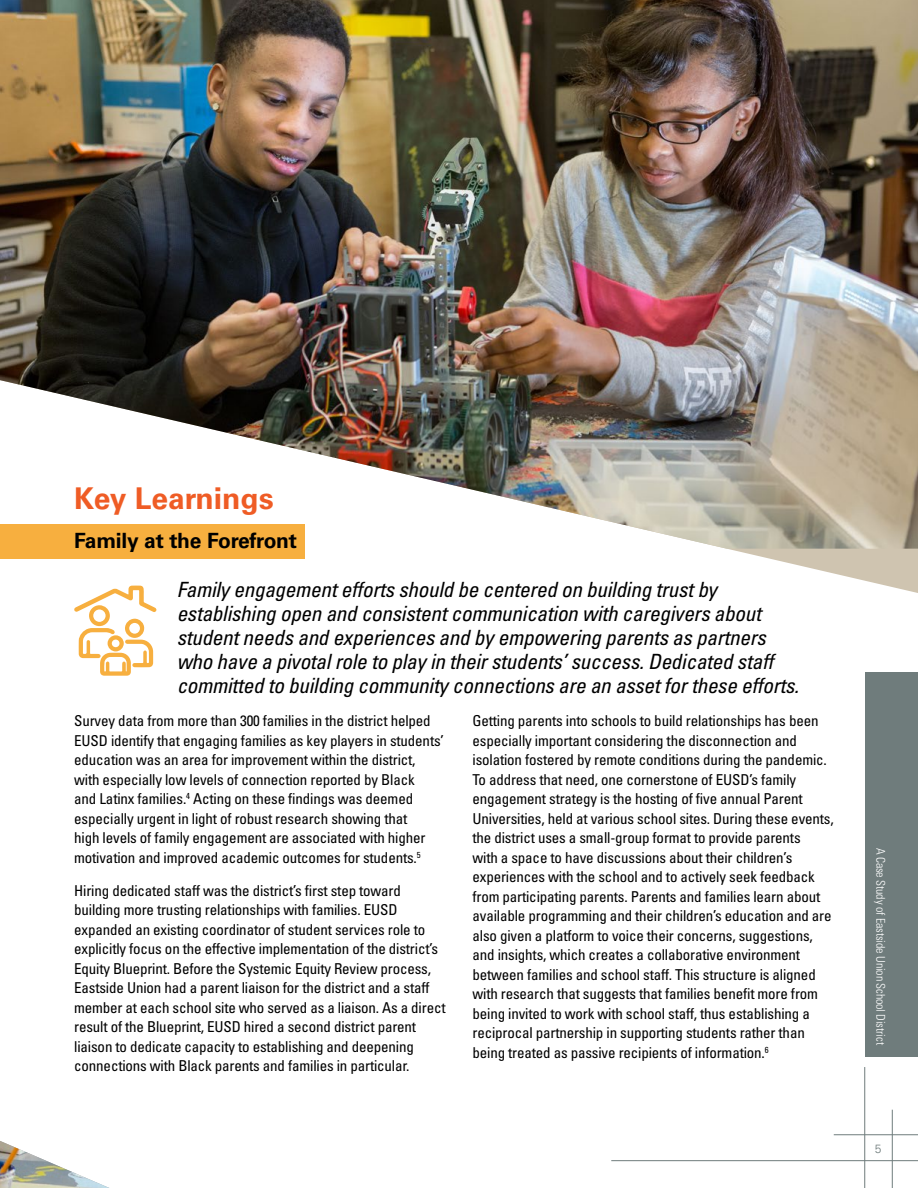
<style>
.page{position:relative;width:918px;height:1188px;background:#fff}
.page>*{position:absolute;margin:0;border:0;box-sizing:border-box;transform-origin:0 0}
.Headline{font:700 30px "Univers LT Pro 65";color:#ef5c25}
.body_copy{font:italic condensed 21px/24px "Univers LT Pro";letter-spacing:-.01em;color:#000}
.Subheads{font:700 21px "Univers LT Pro 65";letter-spacing:-.01em;color:#000}
.body_copy-2{font:condensed 15px/19.5px "Univers LT Pro";letter-spacing:-.01em;color:#000}
.t1{font:300 condensed 12px "Univers LT Pro";letter-spacing:-.01em;color:#fff}
.t2{font:300 12px "Univers LT Pro 45";color:#6f7c7c}
</style>
<div class="page">
<svg style="left:131px;top:549px;width:787px;height:44px"></svg>
<img style="left:0;top:0;width:918px;height:549px">
<img style="left:0;top:1141px;width:109px;height:47px">
<div style="left:0;top:524px;width:304px;height:35px;background:#f7af3f"></div>
<svg style="left:74px;top:586px;width:83px;height:90px"></svg>
<div style="left:865px;top:673px;width:53px;height:384px;background:#6f7c7c"></div>
<hr style="left:892px;top:1110px;width:1px;height:78px;background:#6f7c7c">
<hr style="left:834px;top:1134px;width:84px;height:1px;background:#6f7c7c">
<hr style="left:611px;top:1160px;width:307px;height:1px;background:#6f7c7c">
<hr style="left:864px;top:1067px;width:1px;height:121px;background:#6f7c7c">
<p class="Headline" style="left:74px;top:477px;width:201px">Key Learnings</p>
<p class="Subheads" style="left:74px;top:526px;width:224px">Family at the Forefront</p>
<p class="body_copy" style="left:177px;top:577px;width:624px">Family engagement efforts should be centered on building trust by establishing open and consistent communication with caregivers about student needs and experiences and by empowering parents as partners who have a pivotal role to play in their students’ success. Dedicated staff committed to building community connections are an asset for these efforts.</p>
<p class="body_copy-2" style="left:74px;top:711px;width:371px">Survey data from more than 300 families in the district helped EUSD identify that engaging families as key players in students’ education was an area for improvement within the district, with especially low levels of connection reported by Black<br>and Latinx families.<sup>4</sup> Acting on these findings was deemed especially urgent in light of robust research showing that<br>high levels of family engagement are associated with higher motivation and improved academic outcomes for students.<sup>5</sup></p>
<p class="body_copy-2" style="left:74px;top:880px;width:373px">Hiring dedicated staff was the district’s first step toward building more trusting relationships with families. EUSD expanded an existing coordinator of student services role to explicitly focus on the effective implementation of the district’s Equity Blueprint. Before the Systemic Equity Review process, Eastside Union had a parent liaison for the district and a staff member at each school site who served as a liaison. As a direct result of the Blueprint, EUSD hired a second district parent liaison to dedicate capacity to establishing and deepening connections with Black parents and families in particular.</p>
<p class="body_copy-2" style="left:472px;top:711px;width:363px">Getting parents into schools to build relationships has been especially important considering the disconnection and isolation fostered by remote conditions during the pandemic.<br>To address that need, one cornerstone of EUSD’s family engagement strategy is the hosting of five annual Parent Universities, held at various school sites. During these events, the district uses a small-group format to provide parents<br>with a space to have discussions about their children’s experiences with the school and to actively seek feedback from participating parents. Parents and families learn about available programming and their children’s education and are also given a platform to voice their concerns, suggestions, and insights, which creates a collaborative environment between families and school staff. This structure is aligned with research that suggests that families benefit more from being invited to work with school staff, thus establishing a reciprocal partnership in supporting students rather than being treated as passive recipients of information.<sup>6</sup></p>
<p class="t1" style="left:889px;top:848px;width:199px;rotate:90deg">A Case Study of Eastside Union School District</p>
<p class="t2" style="left:875px;top:1140px;width:8px">5</p>
</div>
